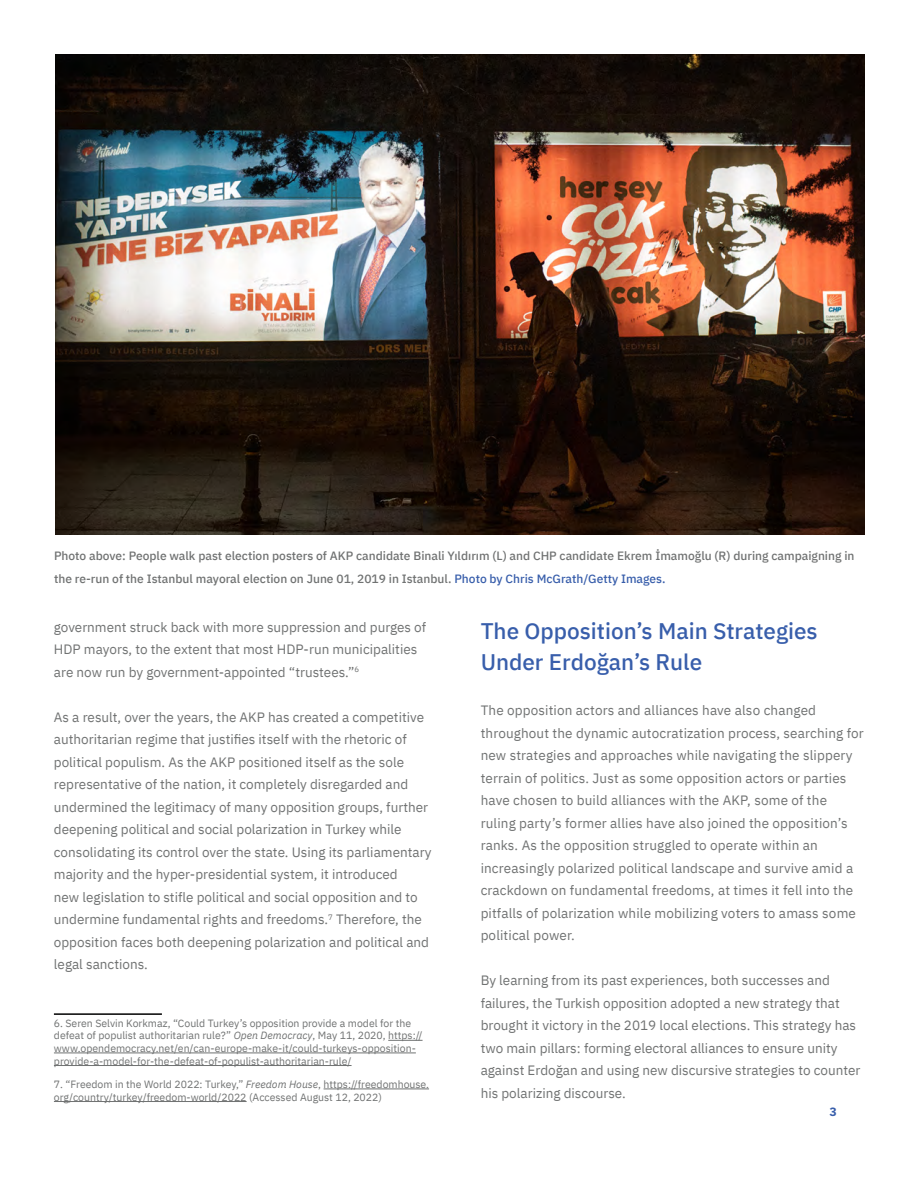
<style>
.page{position:relative;width:918px;height:1188px;background:#fff}
.page>*{position:absolute;margin:0;border:0;box-sizing:border-box;transform-origin:0 0}
.t1{font:500 22.5px/31.5px "IBM Plex Sans";color:#385eab}
.t2{font:13.5px/22.5px "IBM Plex Sans";color:#707272}
.t3{font:500 12px/22.5px "IBM Plex Sans";color:#707272}
.t4{font:700 12px "IBM Plex Mono";color:#385eab}
.t5{font:10.5px/12.6px "IBM Plex Sans";color:#707272}
.s1{color:#385eab}
.s2{font-style:italic}
</style>
<div class="page">
<hr style="left:54px;top:1013px;width:108px;height:2px;background:#000">
<hr style="left:388px;top:1040px;width:35px;height:1px;background:#707272">
<hr style="left:54px;top:1053px;width:362px;height:1px;background:#707272">
<hr style="left:54px;top:1065px;width:298px;height:1px;background:#707272">
<hr style="left:324px;top:1089px;width:105px;height:1px;background:#707272">
<hr style="left:54px;top:1101px;width:193px;height:1px;background:#707272">
<img style="left:56px;top:54px;width:808px;height:481px">
<p class="t3" style="left:54px;top:544px;width:802px">Photo above: People walk past election posters of AKP candidate Binali Yıldırım (L) and CHP candidate Ekrem İmamoğlu (R) during campaigning in the re-run of the Istanbul mayoral election on June 01, 2019 in Istanbul. <span class="s1">Photo by Chris McGrath/Getty Images.</span></p>
<p class="t2" style="left:54px;top:614px;width:374px">government struck back with more suppression and purges of<br>HDP mayors, to the extent that most HDP-run municipalities are now run by government-appointed “trustees.”<sup>6</sup></p>
<p class="t2" style="left:54px;top:704px;width:379px">As a result, over the years, the AKP has created a competitive authoritarian regime that justifies itself with the rhetoric of political populism. As the AKP positioned itself as the sole representative of the nation, it completely disregarded and undermined the legitimacy of many opposition groups, further deepening political and social polarization in Turkey while consolidating its control over the state. Using its parliamentary majority and the hyper-presidential system, it introduced<br>new legislation to stifle political and social opposition and to undermine fundamental rights and freedoms.<sup>7</sup> Therefore, the opposition faces both deepening polarization and political and legal sanctions.</p>
<p class="t5" style="left:54px;top:1016px;width:370px">6. Seren Selvin Korkmaz, “Could Turkey’s opposition provide a model for the defeat of populist authoritarian rule?” <span class="s2">Open Democracy</span>, May 11, 2020, https:// www.opendemocracy.net/en/can-europe-make-it/could-turkeys-opposition&shy;provide-a-model-for-the-defeat-of-populist-authoritarian-rule/</p>
<p class="t5" style="left:54px;top:1077px;width:377px">7. “Freedom in the World 2022: Turkey,” <span class="s2">Freedom House</span>, https://freedomhouse. org/country/turkey/freedom-world/2022 (Accessed August 12, 2022)</p>
<h1 class="t1" style="left:481px;top:613px;width:339px">The Opposition’s Main Strategies<br>Under Erdoğan’s Rule</h1>
<p class="t2" style="left:481px;top:698px;width:385px">The opposition actors and alliances have also changed throughout the dynamic autocratization process, searching for new strategies and approaches while navigating the slippery terrain of politics. Just as some opposition actors or parties have chosen to build alliances with the AKP, some of the ruling party’s former allies have also joined the opposition’s ranks. As the opposition struggled to operate within an increasingly polarized political landscape and survive amid a crackdown on fundamental freedoms, at times it fell into the pitfalls of polarization while mobilizing voters to amass some political power.</p>
<p class="t2" style="left:481px;top:968px;width:381px">By learning from its past experiences, both successes and failures, the Turkish opposition adopted a new strategy that brought it victory in the 2019 local elections. This strategy has two main pillars: forming electoral alliances to ensure unity against Erdoğan and using new discursive strategies to counter his polarizing discourse.</p>
<p class="t4" style="left:829px;top:1103px;width:9px">3</p>
</div>
